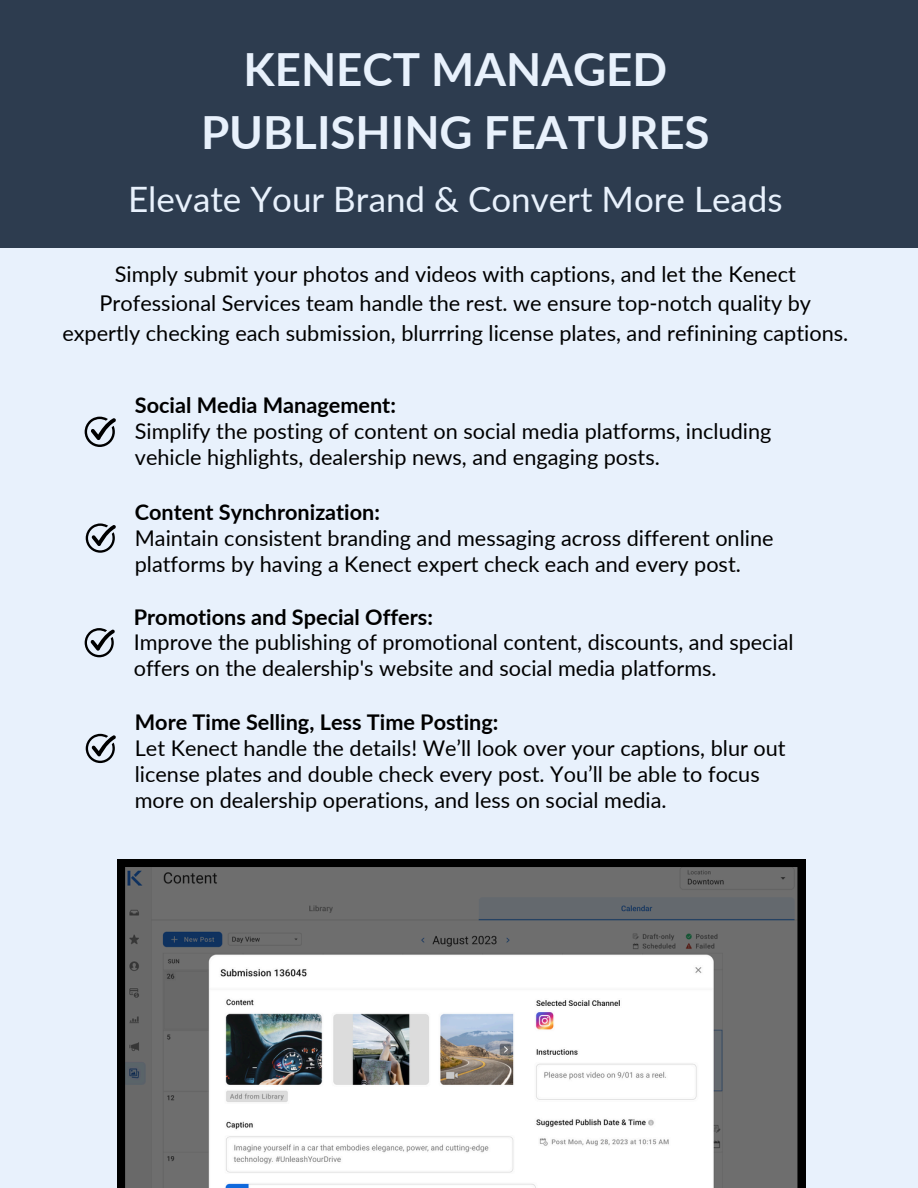
<style>
.page{position:relative;width:918px;height:1188px;background:#e8f1fc}
.page>*{position:absolute;margin:0;border:0;box-sizing:border-box;transform-origin:0 0}
.t1{font:700 45.75px/63.6px "Lato";color:#e8f1fc;text-align:center}
.t2{font:34.95px "Lato";color:#e8f1fc}
.t3{font:21.75px/29.8px "Lato";color:#000;text-align:center}
.t4{font:21.6px/26px "Lato";color:#000}
.t5{font:700 21.6px "Lato";color:#000}
</style>
<div class="page">
<div style="left:0;top:0;width:918px;height:247px;background:#2d3c4f"></div>
<svg style="left:85px;top:417px;width:31px;height:30px"></svg>
<svg style="left:86px;top:523px;width:30px;height:30px"></svg>
<svg style="left:85px;top:628px;width:30px;height:29px"></svg>
<svg style="left:86px;top:734px;width:30px;height:29px"></svg>
<svg style="left:117px;top:859px;width:688px;height:329px;background:#a5a6a7"></svg>
<h2 class="t1" style="left:201px;top:36px;width:510px">KENECT MANAGED<br>PUBLISHING FEATURES</h2>
<p class="t2" style="left:128px;top:177px;width:656px">Elevate Your Brand &amp; Convert More Leads</p>
<p class="t3" style="left:62px;top:258px;width:787px">Simply submit your photos and videos with captions, and let the Kenect<br>Professional Services team handle the rest. we ensure top-notch quality by expertly checking each submission, blurrring license plates, and refinining captions.</p>
<p class="t5" style="left:135px;top:392px;width:263px">Social Media Management:</p>
<p class="t4" style="left:135px;top:418px;width:638px">Simplify the posting of content on social media platforms, including vehicle highlights, dealership news, and engaging posts.</p>
<p class="t5" style="left:135px;top:498px;width:247px">Content Synchronization:</p>
<p class="t4" style="left:135px;top:524px;width:640px">Maintain consistent branding and messaging across different online platforms by having a Kenect expert check each and every post.</p>
<p class="t5" style="left:134px;top:603px;width:301px">Promotions and Special Offers:</p>
<p class="t4" style="left:134px;top:629px;width:661px">Improve the publishing of promotional content, discounts, and special offers on the dealership's website and social media platforms.</p>
<p class="t5" style="left:135px;top:709px;width:365px">More Time Selling, Less Time Posting:</p>
<p class="t4" style="left:135px;top:735px;width:652px">Let Kenect handle the details! We’ll look over your captions, blur out license plates and double check every post. You’ll be able to focus more on dealership operations, and less on social media.</p>
</div>
